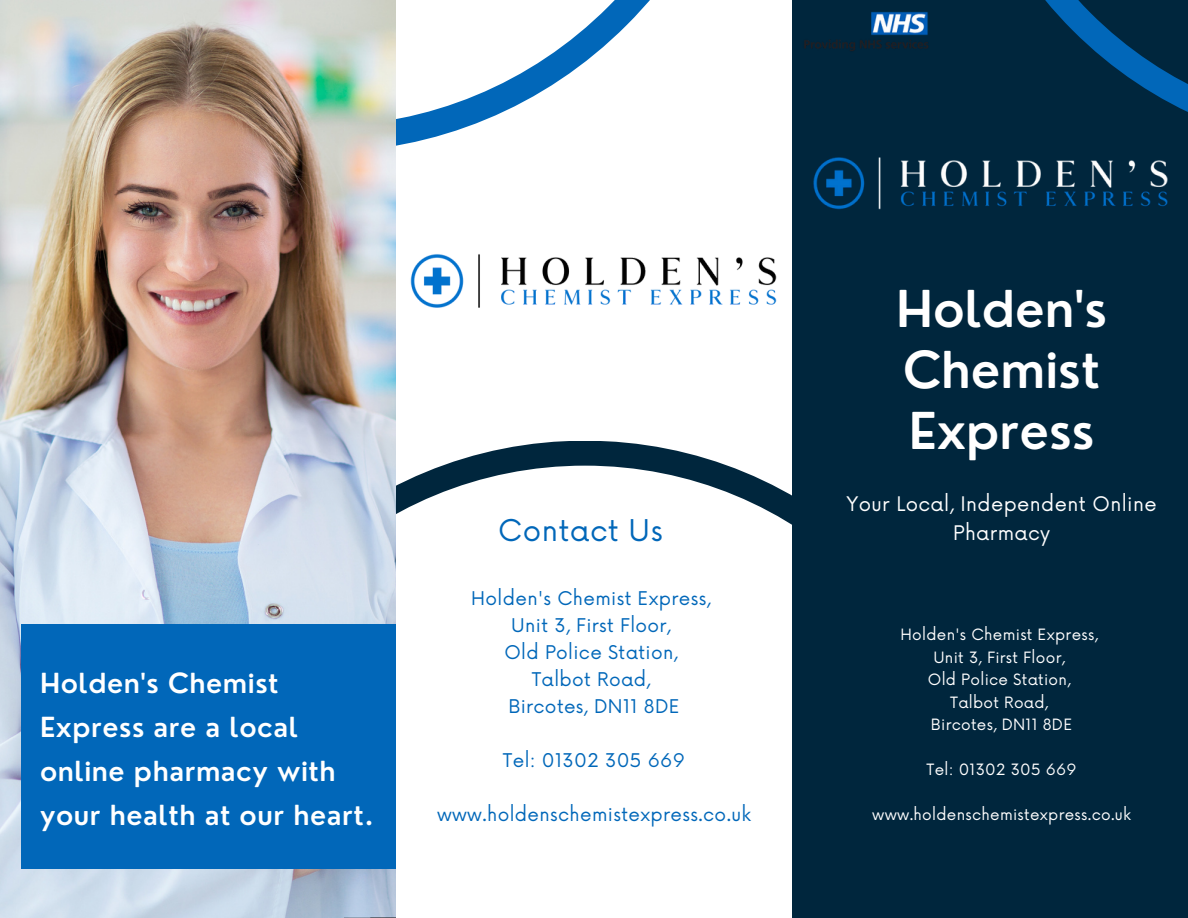
<style>
.page{position:relative;width:1188px;height:918px;background:#fff}
.page>*{position:absolute;margin:0;border:0;box-sizing:border-box;transform-origin:0 0}
.t1{font:600 49.5px/60.8px "Nourd";color:#fff}
.t2{font:29.25px "Now";letter-spacing:.02em;color:#0167b9}
.t3{font:600 27px/43.8px "Nourd";letter-spacing:.02em;color:#fff}
.t4{font:19.65px/28.7px "Now";letter-spacing:.02em;color:#fff;text-align:center}
.t5{font:18.45px/27px "Now";letter-spacing:.02em;color:#0167b9;text-align:center}
.t6{font:15.15px/22.5px "Now";letter-spacing:.02em;color:#fff;text-align:center}
</style>
<div class="page">
<svg style="left:396px;top:0;width:254px;height:146px"></svg>
<img style="left:0;top:0;width:396px;height:918px">
<div style="left:792px;top:0;width:396px;height:918px;background:#00263d"></div>
<svg style="left:1045px;top:0;width:143px;height:112px"></svg>
<div style="left:21px;top:624px;width:375px;height:245px;background:#0167b9"></div>
<img style="left:804px;top:12px;width:125px;height:39px">
<img style="left:410px;top:254px;width:367px;height:54px">
<img style="left:813px;top:157px;width:355px;height:53px">
<h3 class="t3" style="left:40px;top:661px;width:335px">Holden's Chemist<br>Express are a local online pharmacy with your health at our heart.</h3>
<h2 class="t2" style="left:498px;top:514px;width:166px">Contact Us</h2>
<p class="t5" style="left:471px;top:585px;width:241px">Holden's Chemist Express,<br>Unit 3, First Floor,<br>Old Police Station,<br>Talbot Road,<br>Bircotes, DN11 8DE</p>
<p class="t5" style="left:503px;top:747px;width:184px">Tel: 01302 305 669</p>
<p class="t5" style="left:437px;top:801px;width:315px">www.holdenschemistexpress.co.uk</p>
<h1 class="t1" style="left:896px;top:278px;width:213px">Holden's<br>Chemist<br>Express</h1>
<p class="t4" style="left:847px;top:491px;width:312px">Your Local, Independent Online<br>Pharmacy</p>
<p class="t6" style="left:900px;top:624px;width:199px">Holden's Chemist Express,<br>Unit 3, First Floor,<br>Old Police Station,<br>Talbot Road,<br>Bircotes, DN11 8DE</p>
<p class="t6" style="left:927px;top:759px;width:152px">Tel: 01302 305 669</p>
<p class="t6" style="left:872px;top:804px;width:260px">www.holdenschemistexpress.co.uk</p>
</div>
